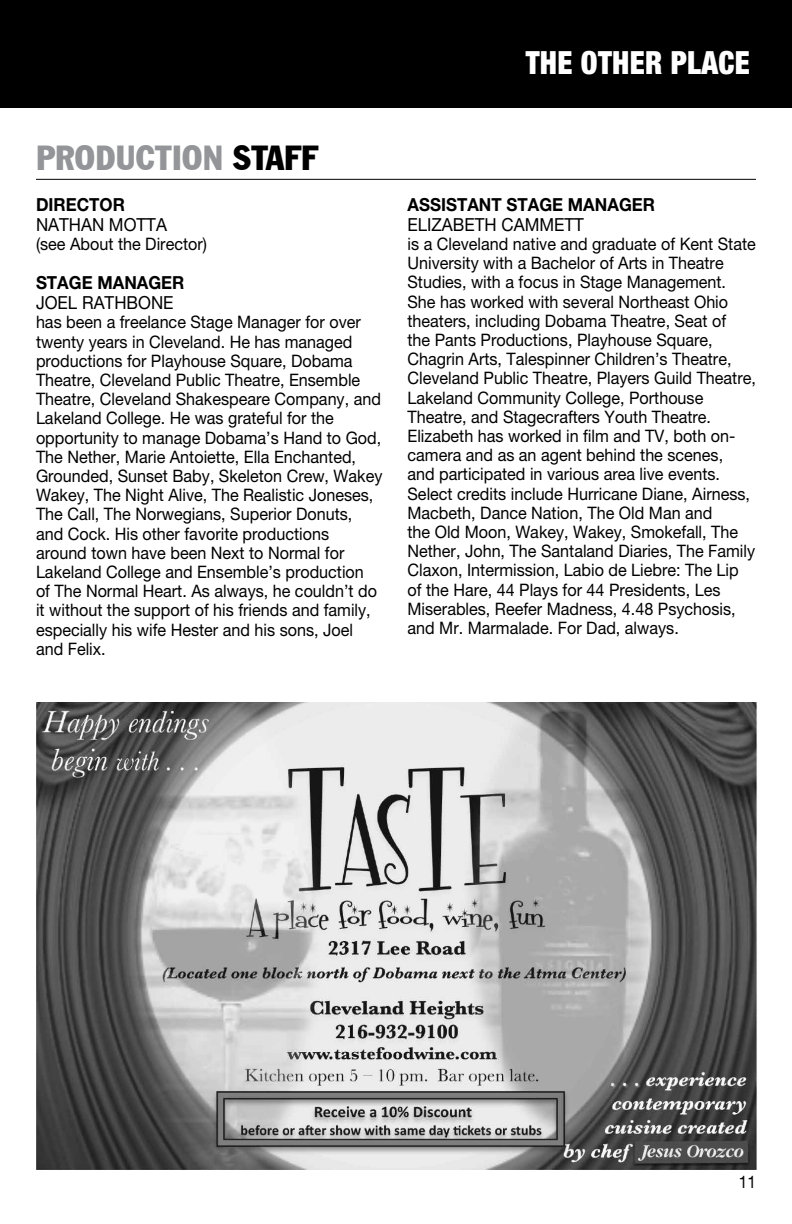
<style>
.page{position:relative;width:792px;height:1224px;background:#fff}
.page>*{position:absolute;margin:0;border:0;box-sizing:border-box;transform-origin:0 0}
.t1{font:condensed 34px "Franklin Gothic BT";color:#939598}
.t2{font:900 condensed 32px "Helvetica Neue LT Pro";letter-spacing:.01em;color:#fff;scale:.94 1}
.t3{font:700 18px "Helvetica Neue LT Pro";color:#000;scale:.94 1}
.t4{font:18px "Helvetica Neue LT Pro";color:#000;scale:.94 1}
.t5{font:17.2px/19.2px "Helvetica Neue LT Pro";color:#000;scale:.94 1}
.t6{font:17.2px "Helvetica Neue LT Pro";color:#000;scale:.9 1}
.s1{color:#000}
</style>
<div class="page">
<div style="left:0;top:0;width:792px;height:108px;background:#000"></div>
<img style="left:36px;top:703px;width:721px;height:467px">
<hr style="left:36px;top:179px;width:720px;height:1px;background:#000">
<h2 class="t2" style="left:526px;top:43px;width:240px">THE OTHER PLACE</h2>
<h1 class="t1" style="left:36px;top:135px;width:283px">PRODUCTION <span class="s1">STAFF</span></h1>
<p class="t3" style="left:36px;top:193px;width:96px">DIRECTOR</p>
<p class="t4" style="left:36px;top:214px;width:141px">NATHAN MOTTA</p>
<p class="t5" style="left:36px;top:234px;width:183px">(see About the Director)</p>
<p class="t3" style="left:36px;top:272px;width:159px">STAGE MANAGER</p>
<p class="t4" style="left:36px;top:292px;width:148px">JOEL RATHBONE</p>
<p class="t5" style="left:36px;top:313px;width:370px">has been a freelance Stage Manager for over twenty years in Cleveland. He has managed productions for Playhouse Square, Dobama Theatre, Cleveland Public Theatre, Ensemble Theatre, Cleveland Shakespeare Company, and Lakeland College. He was grateful for the opportunity to manage Dobama’s Hand to God, The Nether, Marie Antoiette, Ella Enchanted, Grounded, Sunset Baby, Skeleton Crew, Wakey Wakey, The Night Alive, The Realistic Joneses, The Call, The Norwegians, Superior Donuts, and Cock. His other favorite productions around town have been Next to Normal for Lakeland College and Ensemble’s production<br>of The Normal Heart. As always, he couldn’t do it without the support of his friends and family, especially his wife Hester and his sons, Joel and Felix.</p>
<p class="t3" style="left:408px;top:193px;width:265px">ASSISTANT STAGE MANAGER</p>
<p class="t4" style="left:408px;top:214px;width:189px">ELIZABETH CAMMETT</p>
<p class="t5" style="left:408px;top:234px;width:372px">is a Cleveland native and graduate of Kent State University with a Bachelor of Arts in Theatre Studies, with a focus in Stage Management.<br>She has worked with several Northeast Ohio theaters, including Dobama Theatre, Seat of<br>the Pants Productions, Playhouse Square, Chagrin Arts, Talespinner Children’s Theatre, Cleveland Public Theatre, Players Guild Theatre, Lakeland Community College, Porthouse Theatre, and Stagecrafters Youth Theatre.<br>Elizabeth has worked in film and TV, both on&shy;camera and as an agent behind the scenes,<br>and participated in various area live events.<br>Select credits include Hurricane Diane, Airness, Macbeth, Dance Nation, The Old Man and<br>the Old Moon, Wakey, Wakey, Smokefall, The Nether, John, The Santaland Diaries, The Family Claxon, Intermission, Labio de Liebre: The Lip of the Hare, 44 Plays for 44 Presidents, Les Miserables, Reefer Madness, 4.48 Psychosis, and Mr. Marmalade. For Dad, always.</p>
<p class="t6" style="left:739px;top:1172px;width:21px">11</p>
</div>
